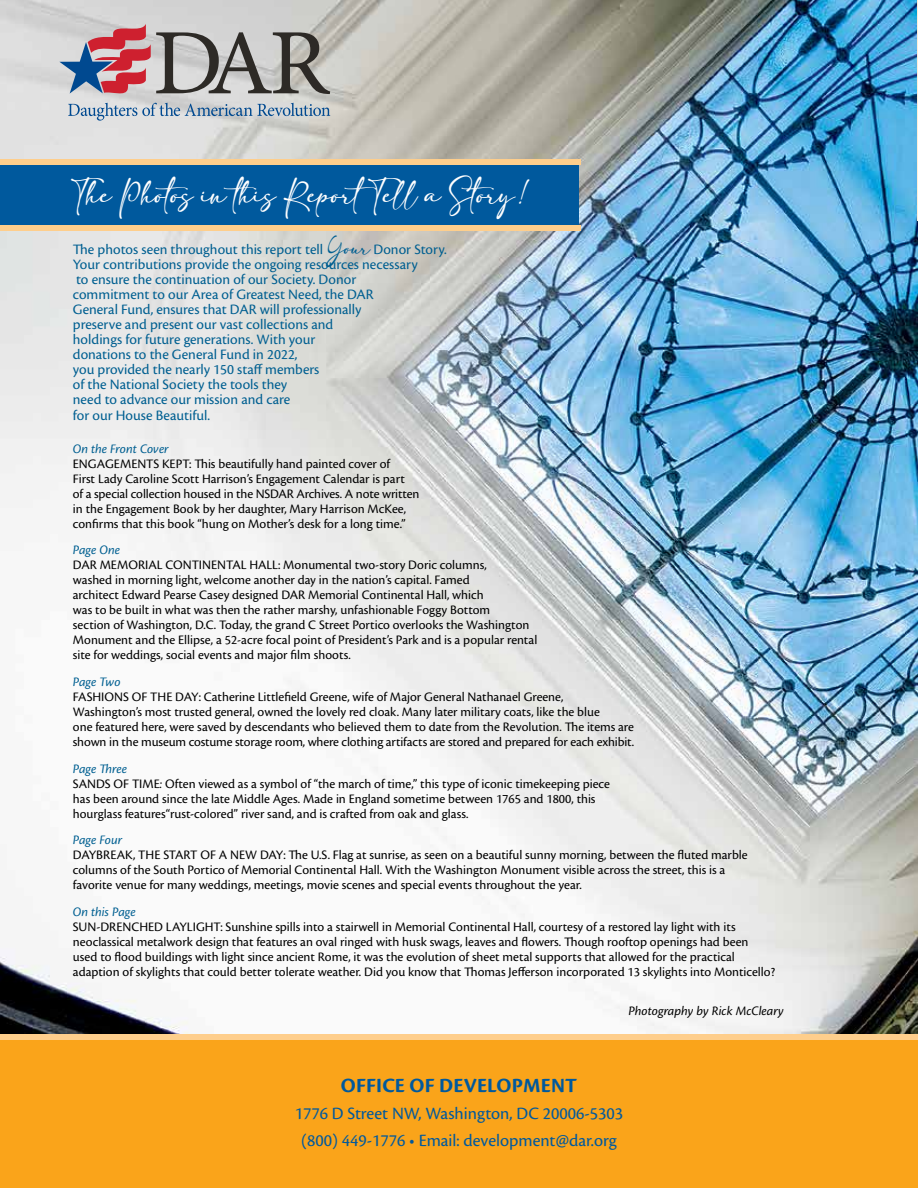
<style>
.page{position:relative;width:918px;height:1188px;background:#fff}
.page>*{position:absolute;margin:0;border:0;box-sizing:border-box;transform-origin:0 0}
.t1{font:21px "adelia";color:#fff}
.t2{font:700 21px "Cronos Pro";letter-spacing:.01em;color:#00599d}
.t3{font:18px/27px "Cronos Pro";color:#00599d;text-align:center}
.t4{font:15px/15.1px "Cronos Pro";color:#005f91}
.t5{font:13.5px/15px "Cronos Pro";color:#000}
.t6{font:italic 13.5px "Cronos Pro";letter-spacing:-.005em;color:#005f91}
.t7{font:italic 13.5px "Cronos Pro";color:#000}
.s1{font-family:"adelia"}
.s2{font-style:italic;color:#005f91}
.s3{font-style:italic}
</style>
<div class="page">
<img style="left:0;top:0;width:918px;height:1035px">
<hr style="left:917px;top:0;width:1px;height:221px;background:#ffeed7">
<div style="left:0;top:1040px;width:918px;height:148px;background:#faa41a"></div>
<div style="left:0;top:1035px;width:918px;height:5px;background:#fece8c"></div>
<svg style="left:68px;top:103px;width:262px;height:18px;background:#b2bfcb"></svg>
<svg style="left:59px;top:24px;width:271px;height:73px;background:#aa9b9e"></svg>
<div style="left:1px;top:164px;width:578px;height:62px;background:#00599d"></div>
<div style="left:0;top:225px;width:580px;height:6px;background:#fece8c"></div>
<div style="left:0;top:159px;width:580px;height:6px;background:#fece8c"></div>
<h1 class="t1" style="left:71px;top:184px;width:463px">The Photos in this ReportTell a Story!</h1>
<p class="t4" style="left:73px;top:242px;width:375px">The photos seen throughout this report tell <span class="s1">Your</span> Donor Story.<br>Your contributions provide the ongoing resources necessary<br>to ensure the continuation of our Society. Donor<br>commitment to our Area of Greatest Need, the DAR<br>General Fund, ensures that DAR will professionally<br>preserve and present our vast collections and<br>holdings for future generations. With your<br>donations to the General Fund in 2022,<br>you provided the nearly 150 staff members<br>of the National Society the tools they<br>need to advance our mission and care<br>for our House Beautiful.</p>
<p class="t6" style="left:73px;top:441px;width:97px">On the Front Cover</p>
<p class="t5" style="left:73px;top:456px;width:348px">ENGAGEMENTS KEPT: This beautifully hand painted cover of<br>First Lady Caroline Scott Harrison’s Engagement Calendar is part<br>of a special collection housed in the NSDAR Archives. A note written in the Engagement Book by her daughter, Mary Harrison McKee, confirms that this book “hung on Mother’s desk for a long time.”</p>
<p class="t6" style="left:73px;top:543px;width:49px">Page One</p>
<p class="t5" style="left:73px;top:558px;width:466px">DAR MEMORIAL CONTINENTAL HALL: Monumental two-story Doric columns,<br>washed in morning light, welcome another day in the nation’s capital. Famed<br>architect Edward Pearse Casey designed DAR Memorial Continental Hall, which<br>was to be built in what was then the rather marshy, unfashionable Foggy Bottom<br>section of Washington, D.C. Today, the grand C Street Portico overlooks the Washington Monument and the Ellipse, a 52-acre focal point of President’s Park and is a popular rental site for weddings, social events and major film shoots.</p>
<p class="t6" style="left:73px;top:674px;width:49px">Page Two</p>
<p class="t5" style="left:73px;top:689px;width:563px">FASHIONS OF THE DAY: Catherine Littlefield Greene, wife of Major General Nathanael Greene, Washington’s most trusted general, owned the lovely red cloak. Many later military coats, like the blue<br>one featured here, were saved by descendants who believed them to date from the Revolution. The items are shown in the museum costume storage room, where clothing artifacts are stored and prepared for each exhibit.</p>
<p class="t5" style="left:73px;top:761px;width:539px"><span class="s2">Page Three<br></span>SANDS OF TIME<span class="s3">:</span> Often viewed as a symbol of “the march of time,” this type of iconic timekeeping piece has been around since the late Middle Ages. Made in England sometime between 1765 and 1800, this hourglass features“rust-colored” river sand, and is crafted from oak and glass.</p>
<p class="t6" style="left:73px;top:833px;width:51px">Page Four</p>
<p class="t5" style="left:73px;top:848px;width:676px">DAYBREAK, THE START OF A NEW DAY: The U.S. Flag at sunrise, as seen on a beautiful sunny morning, between the fluted marble columns of the South Portico of Memorial Continental Hall. With the Washington Monument visible across the street, this is a favorite venue for many weddings, meetings, movie scenes and special events throughout the year.</p>
<p class="t6" style="left:73px;top:904px;width:64px">On this Page</p>
<p class="t5" style="left:73px;top:920px;width:704px">SUN-DRENCHED LAYLIGHT: Sunshine spills into a stairwell in Memorial Continental Hall, courtesy of a restored lay light with its neoclassical metalwork design that features an oval ringed with husk swags, leaves and flowers. Though rooftop openings had been used to flood buildings with light since ancient Rome, it was the evolution of sheet metal supports that allowed for the practical adaption of skylights that could better tolerate weather. Did you know that Thomas Jefferson incorporated 13 skylights into Monticello?</p>
<p class="t7" style="left:629px;top:1003px;width:157px">Photography by Rick McCleary</p>
<h1 class="t2" style="left:341px;top:1073px;width:238px">OFFICE OF DEVELOPMENT</h1>
<h2 class="t3" style="left:295px;top:1100px;width:330px">1776 D Street NW, Washington, DC 20006-5303 (800) 449-1776 • Email: development@dar.org</h2>
</div>
